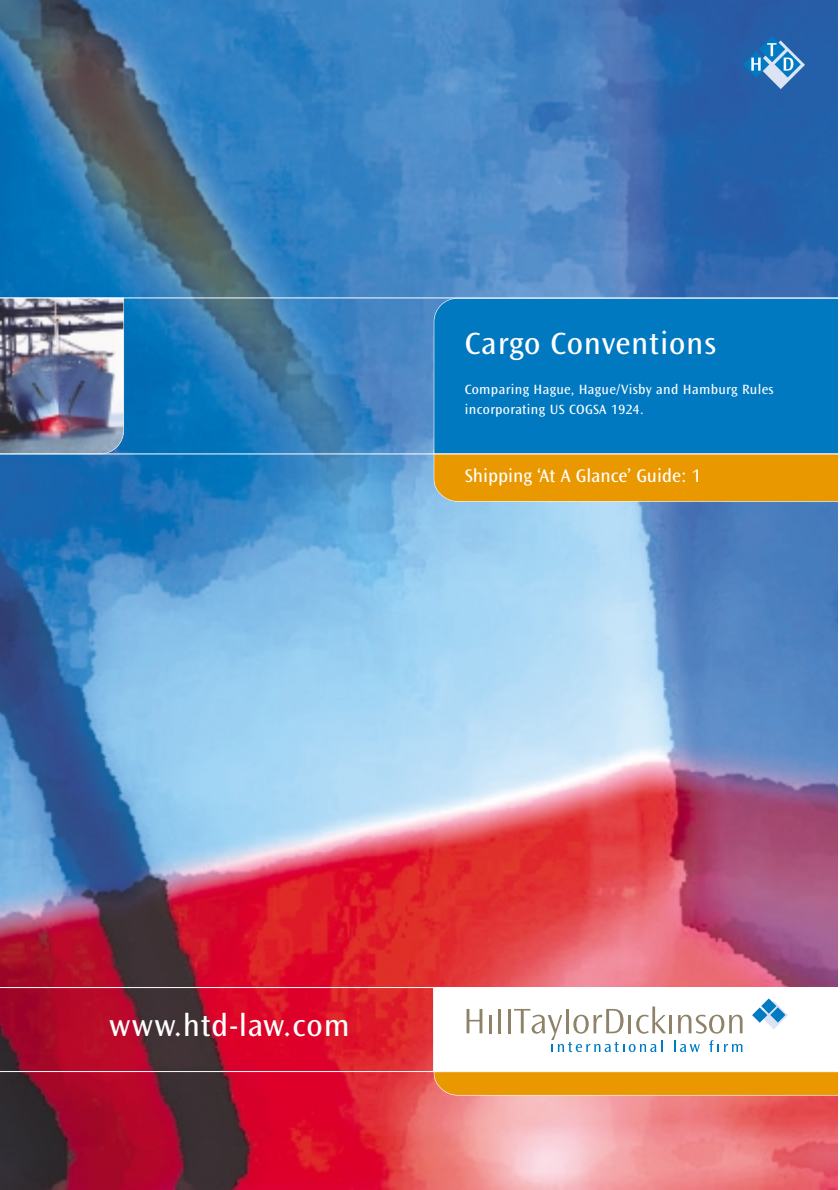
<style>
.page{position:relative;width:840px;height:1190px;background:#fff}
.page>*{position:absolute;margin:0;border:0;box-sizing:border-box;transform-origin:0 0}
.t1{font:32px "Ocean Sans";letter-spacing:.025em;color:#fff}
.t2{font:19px "Ocean Sans";color:#fff}
.t3{font:14px/20px "Ocean Sans";letter-spacing:.025em;color:#fff}
</style>
<div class="page">
<img style="left:0;top:0;width:838px;height:1190px">
<div style="left:434px;top:455px;width:404px;height:47px;background:#ea9800"></div>
<svg style="left:743px;top:36px;width:62px;height:53px;background:#4886c1"></svg>
<div style="left:434px;top:299px;width:404px;height:155px;background:#0079c1"></div>
<img style="left:0;top:299px;width:124px;height:155px">
<hr style="left:0;top:298px;width:838px;height:1px;background:#fff">
<hr style="left:0;top:454px;width:838px;height:1px;background:#fff">
<hr style="left:0;top:1071px;width:838px;height:1px;background:#fff">
<hr style="left:0;top:987px;width:838px;height:1px;background:#fff">
<svg style="left:434px;top:988px;width:404px;height:108px"></svg>
<h1 class="t1" style="left:465px;top:326px;width:252px">Cargo Conventions</h1>
<p class="t3" style="left:465px;top:380px;width:310px">Comparing Hague, Hague/Visby and Hamburg Rules incorporating US COGSA 1924.</p>
<h2 class="t2" style="left:465px;top:466px;width:238px">Shipping ‘At A Glance’ Guide: 1</h2>
<h1 class="t1" style="left:109px;top:1008px;width:242px">www.htd-law.com</h1>
</div>
